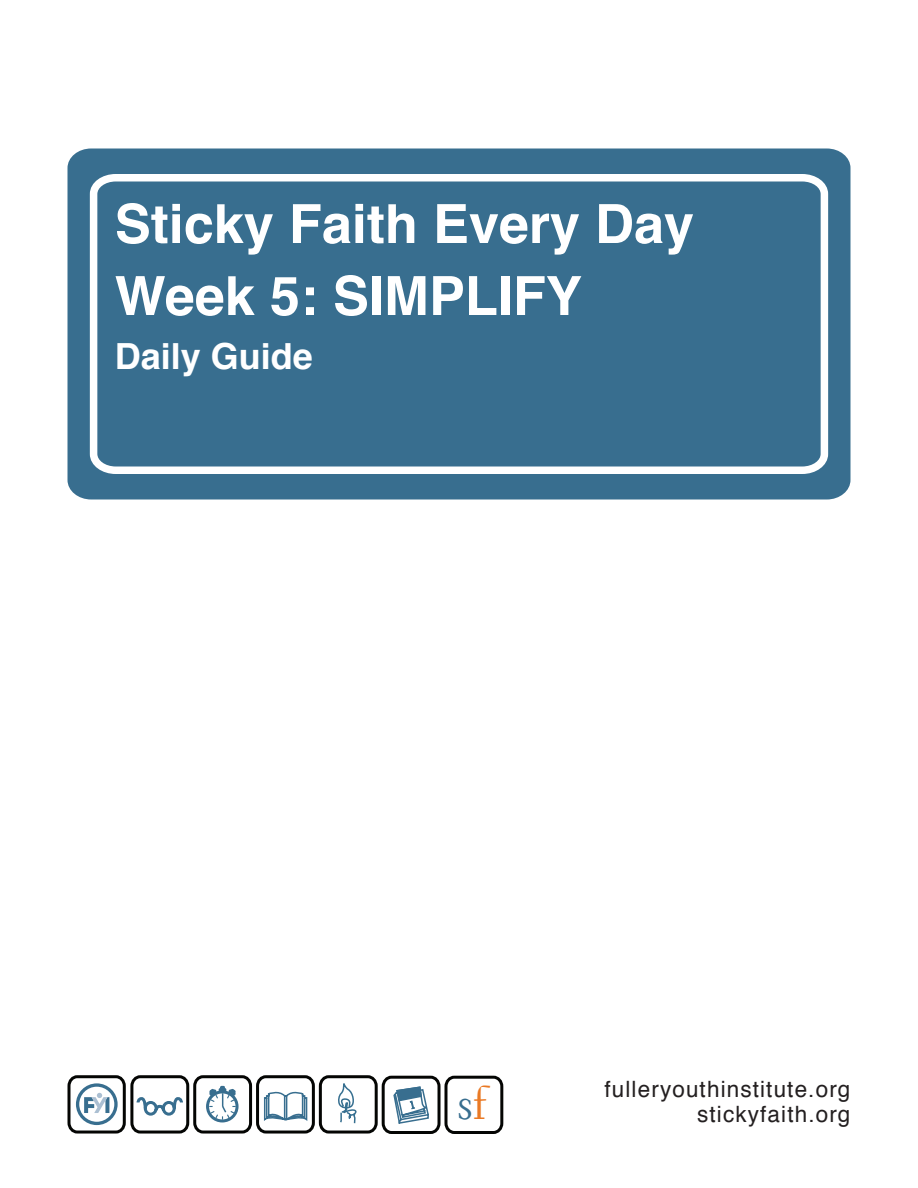
<style>
.page{position:relative;width:918px;height:1188px;background:#fff}
.page>*{position:absolute;margin:0;border:0;box-sizing:border-box;transform-origin:0 0}
.t1{font:700 54px "Helvetica";color:#fff}
.t2{font:46.65px "Electra LH";color:#386e8f}
.t3{font:700 36px "Helvetica";color:#fff}
.t4{font:22.5px "Helvetica";letter-spacing:.05em;color:#231f20}
.s1{color:#ea7924}
</style>
<div class="page">
<svg style="left:76px;top:1083px;width:42px;height:42px"></svg>
<div style="left:68px;top:1075px;width:58px;height:59px;border:3px solid #040503;border-radius:9px"></div>
<svg style="left:130px;top:1075px;width:374px;height:59px"></svg>
<div style="left:68px;top:148px;width:782px;height:352px;background:#386e8f"></div>
<svg style="left:86px;top:170px;width:746px;height:308px;background:#457796"></svg>
<p class="t1" style="left:115px;top:180px;width:581px">Sticky Faith Every Day</p>
<p class="t1" style="left:115px;top:252px;width:469px">Week 5: SIMPLIFY</p>
<p class="t3" style="left:115px;top:327px;width:200px">Daily Guide</p>
<h2 class="t2" style="left:458px;top:1075px;width:30px">s<span class="s1">f</span></h2>
<p class="t4" style="left:605px;top:1072px;width:247px">fulleryouthinstitute.org</p>
<p class="t4" style="left:697px;top:1097px;width:155px">stickyfaith.org</p>
</div>
